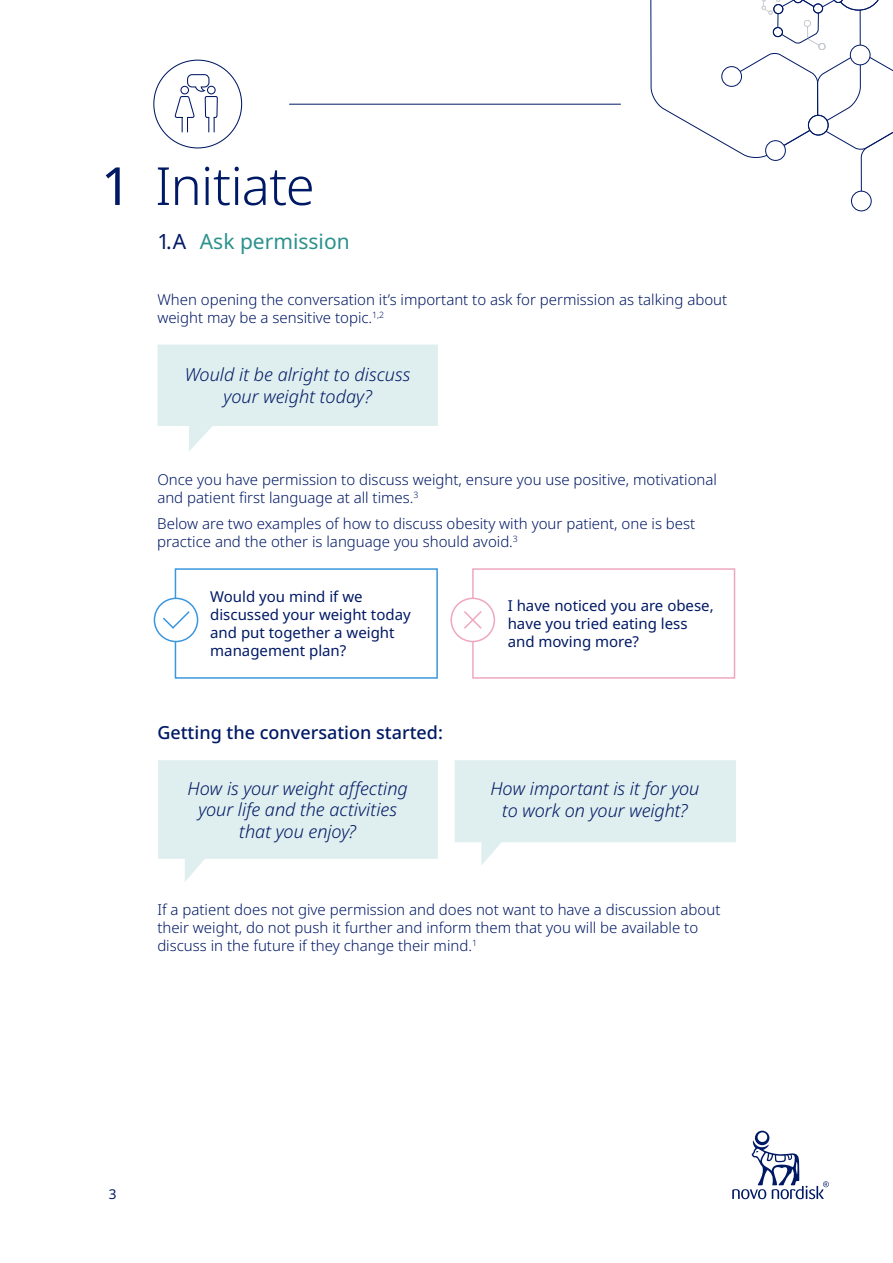
<style>
.page{position:relative;width:893px;height:1263px;background:#fff}
.page>*{position:absolute;margin:0;border:0;box-sizing:border-box;transform-origin:0 0}
.t1{font:300 52.5px "Apis";letter-spacing:-.015em;color:#001965}
.t2{font:21px "Apis";color:#2a918b}
.t3{font:italic 300 18px/21.6px "Apis";color:#001965;text-align:center}
.t4{font:500 18px "Apis";color:#001965}
.t5{font:300 15px/18px "Apis";color:#001965}
.t6{font:15px/18px "Apis";color:#001965}
.t7{font:13.5px "Apis";color:#001965}
.s1{font-weight:400}
.s2{color:#001965}
</style>
<div class="page">
<hr style="left:289px;top:104px;width:332px;height:1px;background:#001965">
<svg style="left:650px;top:0;width:81px;height:148px"></svg>
<div style="left:722px;top:67px;width:20px;height:19px;background:#fff;border-radius:50%"></div>
<div style="left:721px;top:66px;width:21px;height:21px;border:1px solid #001965;border-radius:50%"></div>
<svg style="left:731px;top:0;width:162px;height:212px"></svg>
<svg style="left:175px;top:74px;width:43px;height:59px"></svg>
<svg style="left:158px;top:760px;width:280px;height:122px"></svg>
<svg style="left:455px;top:760px;width:281px;height:105px"></svg>
<svg style="left:157px;top:344px;width:281px;height:107px"></svg>
<svg style="left:154px;top:598px;width:44px;height:43px"></svg>
<div style="left:154px;top:598px;width:44px;height:44px;border:2px solid #3b97de;border-radius:50%"></div>
<svg style="left:161px;top:568px;width:277px;height:111px"></svg>
<div style="left:450px;top:598px;width:45px;height:44px;border:2px solid #eea7bf;border-radius:50%"></div>
<svg style="left:462px;top:568px;width:274px;height:111px"></svg>
<svg style="left:732px;top:1131px;width:97px;height:68px"></svg>
<h1 class="t1" style="left:101px;top:149px;width:215px"><span class="s1">1</span> Initiate</h1>
<h2 class="t2" style="left:157px;top:227px;width:194px"><span class="s2">1.A</span> Ask permission</h2>
<p class="t5" style="left:157px;top:291px;width:571px">When opening the conversation it’s important to ask for permission as talking about weight may be a sensitive topic.<sup>1,2</sup></p>
<p class="t3" style="left:185px;top:364px;width:227px">Would it be alright to discuss your weight today?</p>
<p class="t5" style="left:157px;top:470px;width:561px">Once you have permission to discuss weight, ensure you use positive, motivational and patient first language at all times.<sup>3</sup></p>
<p class="t5" style="left:157px;top:515px;width:539px">Below are two examples of how to discuss obesity with your patient, one is best practice and the other is language you should avoid.<sup>3</sup></p>
<p class="t6" style="left:210px;top:588px;width:202px">Would you mind if we discussed your weight today and put together a weight management plan?</p>
<p class="t6" style="left:508px;top:597px;width:208px">I have noticed you are obese, have you tried eating less and moving more?</p>
<p class="t4" style="left:157px;top:720px;width:287px">Getting the conversation started:</p>
<p class="t3" style="left:188px;top:778px;width:222px">How is your weight affecting your life and the activities that you enjoy?</p>
<p class="t3" style="left:490px;top:778px;width:211px">How important is it for you to work on your weight?</p>
<p class="t5" style="left:157px;top:901px;width:565px">If a patient does not give permission and does not want to have a discussion about their weight, do not push it further and inform them that you will be available to discuss in the future if they change their mind.<sup>1</sup></p>
<p class="t7" style="left:109px;top:1185px;width:9px">3</p>
</div>
